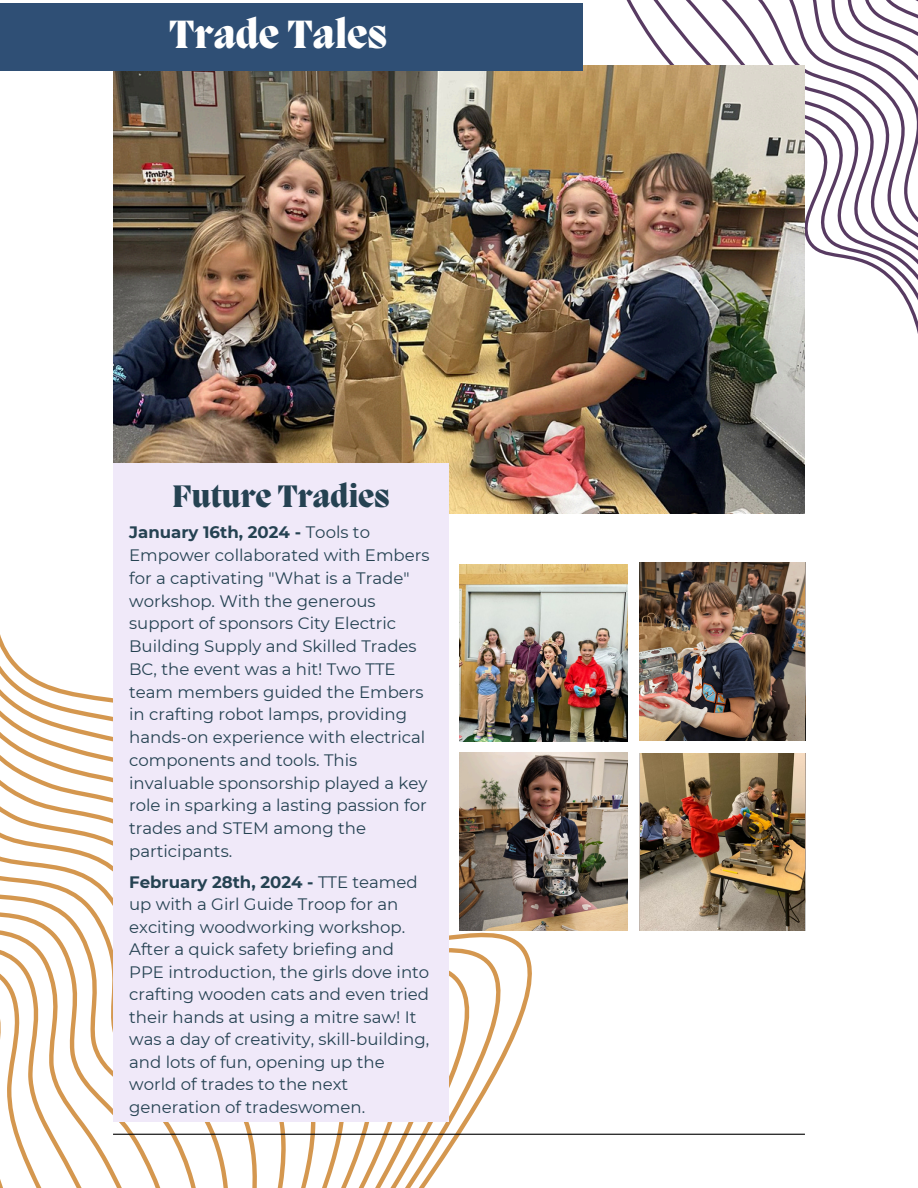
<style>
.page{position:relative;width:918px;height:1188px;background:#fff}
.page>*{position:absolute;margin:0;border:0;box-sizing:border-box;transform-origin:0 0}
.t1{font:800 40.5px "Migra";color:#fff}
.t2{font:800 31.95px "Migra";color:#254252}
.t3{font:16.5px/22.8px "Montserrat";color:#254252}
.s1{font-weight:700}
</style>
<div class="page">
<svg style="left:612px;top:0;width:306px;height:334px"></svg>
<img style="left:113px;top:66px;width:692px;height:448px">
<svg style="left:0;top:748px;width:309px;height:440px"></svg>
<svg style="left:0;top:761px;width:290px;height:427px"></svg>
<svg style="left:0;top:773px;width:271px;height:415px"></svg>
<div style="left:113px;top:463px;width:336px;height:658px;background:#f0e9f9"></div>
<hr style="left:113px;top:1134px;width:692px;height:1px;background:#000">
<img style="left:640px;top:562px;width:165px;height:178px">
<img style="left:459px;top:564px;width:169px;height:178px">
<img style="left:640px;top:753px;width:165px;height:178px">
<img style="left:459px;top:752px;width:169px;height:179px">
<div style="left:0;top:3px;width:583px;height:68px;background:#2f4f75"></div>
<p class="t1" style="left:169px;top:15px;width:220px">Trade Tales</p>
<p class="t2" style="left:172px;top:481px;width:219px">Future Tradies</p>
<p class="t3" style="left:129px;top:521px;width:302px"><span class="s1">January 16th, 2024 -</span> Tools to<br>Empower collaborated with Embers for a captivating "What is a Trade" workshop. With the generous support of sponsors City Electric<br>Building Supply and Skilled Trades<br>BC, the event was a hit! Two TTE team members guided the Embers in crafting robot lamps, providing hands-on experience with electrical components and tools. This invaluable sponsorship played a key role in sparking a lasting passion for trades and STEM among the participants.</p>
<p class="t3" style="left:129px;top:871px;width:302px"><span class="s1">February 28th, 2024 -</span> TTE teamed up with a Girl Guide Troop for an exciting woodworking workshop.<br>After a quick safety briefing and<br>PPE introduction, the girls dove into crafting wooden cats and even tried their hands at using a mitre saw! It was a day of creativity, skill-building, and lots of fun, opening up the world of trades to the next generation of tradeswomen.</p>
</div>
